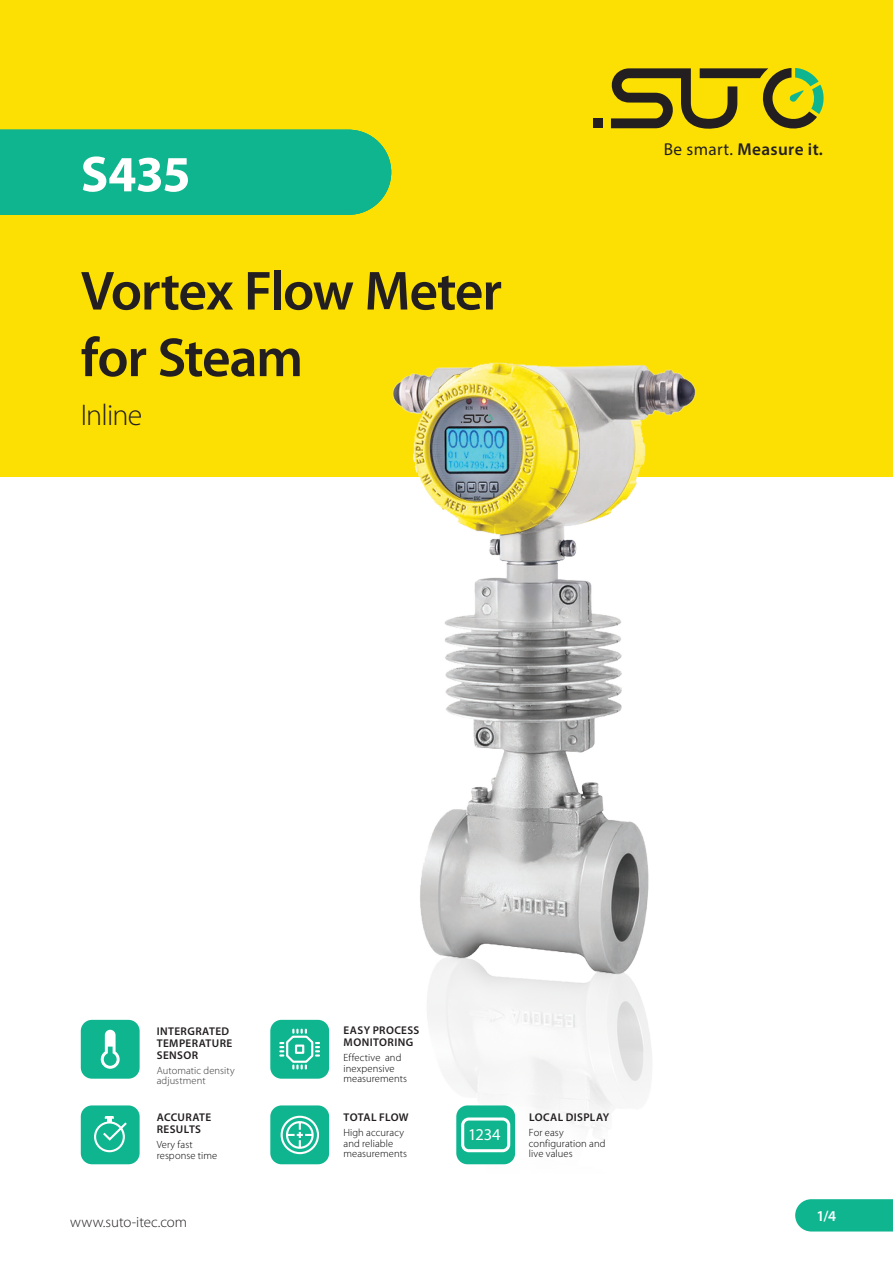
<style>
.page{position:relative;width:893px;height:1263px;background:#fff}
.page>*{position:absolute;margin:0;border:0;box-sizing:border-box;transform-origin:0 0}
.t1{font:600 55.5px/66.6px "Myriad Pro";letter-spacing:-.025em;color:#231f20}
.t2{font:700 51px "Myriad Pro";letter-spacing:-.005em;color:#fff}
.t3{font:300 30px "Myriad Pro";letter-spacing:-.03em;color:#231f20}
.t4{font:20.25px "Digital 7";color:#fff}
.t5{font:600 17.25px "Myriad Pro";letter-spacing:.02em;color:#231f20}
.t6{font:16.5px "Myriad Pro";color:#fff}
.t7{font:300 15px "Myriad Pro";color:#231f20}
.t8{font:600 15px "Myriad Pro";color:#fff}
.t9{font:600 11.25px/12px "Myriad Pro";letter-spacing:.035em;color:#231f20}
.t10{font:300 10.5px/10.5px "Myriad Pro";letter-spacing:.01em;color:#000}
.t11{font:300 10.5px/10.5px "Myriad Pro";letter-spacing:.01em;color:#353537}
.s1{font-weight:400}
</style>
<div class="page">
<svg style="left:795px;top:1199px;width:98px;height:32px;background:#18b893"></svg>
<div style="left:0;top:0;width:893px;height:476px;background:#fce004"></div>
<img style="left:295px;top:362px;width:485px;height:803px">
<svg style="left:611px;top:68px;width:213px;height:61px"></svg>
<div style="left:593px;top:118px;width:10px;height:10px;background:#231f20"></div>
<div style="left:0;top:130px;width:391px;height:85px;background:#0eb58f"></div>
<div style="left:81px;top:1020px;width:59px;height:59px;background:#0eb58f;border-radius:11px"></div>
<svg style="left:101px;top:1030px;width:19px;height:39px"></svg>
<div style="left:81px;top:1105px;width:59px;height:59px;background:#0eb58f;border-radius:11px"></div>
<svg style="left:94px;top:1117px;width:33px;height:36px"></svg>
<div style="left:270px;top:1020px;width:59px;height:59px;background:#0eb58f;border-radius:11px"></div>
<svg style="left:279px;top:1028px;width:41px;height:42px"></svg>
<div style="left:270px;top:1105px;width:59px;height:59px;background:#0eb58f;border-radius:11px"></div>
<svg style="left:280px;top:1115px;width:39px;height:39px"></svg>
<div style="left:456px;top:1105px;width:59px;height:59px;background:#0eb58f;border-radius:11px"></div>
<svg style="left:461px;top:1117px;width:49px;height:35px"></svg>
<div style="left:472px;top:1128px;width:32px;height:16px;background:#10b58d"></div>
<div style="left:468px;top:1128px;width:35px;height:20px;background:#10b58d"></div>
<h2 class="t2" style="left:81px;top:146px;width:111px">S435</h2>
<h2 class="t2" style="left:108px;top:146px;width:86px">600</h2>
<h1 class="t1" style="left:81px;top:258px;width:423px">Vortex Flow Meter for Steam</h1>
<h3 class="t3" style="left:81px;top:399px;width:63px">Inline</h3>
<h3 class="t5" style="left:664px;top:140px;width:161px"><span class="s1">Be smart.</span> Measure it.</h3>
<p class="t9" style="left:157px;top:1025px;width:77px">INTERGRATED<br>TEMPERATURE<br>SENSOR</p>
<p class="t11" style="left:157px;top:1065px;width:80px">Automatic density adjustment</p>
<p class="t9" style="left:157px;top:1112px;width:56px">ACCURATE<br>RESULTS</p>
<p class="t10" style="left:157px;top:1139px;width:62px">Very fast response time</p>
<h3 class="t7" style="left:70px;top:1213px;width:118px">www.suto-itec.com</h3>
<p class="t9" style="left:344px;top:1025px;width:77px">EASY PROCESS<br>MONITORING</p>
<p class="t10" style="left:344px;top:1052px;width:65px">Effective and inexpensive measurements</p>
<p class="t9" style="left:344px;top:1112px;width:67px">TOTAL FLOW</p>
<p class="t10" style="left:344px;top:1127px;width:65px">High accuracy and reliable measurements</p>
<h3 class="t4" style="left:468px;top:1126px;width:5px">1</h3>
<h3 class="t6" style="left:468px;top:1125px;width:34px">1234</h3>
<p class="t9" style="left:529px;top:1112px;width:82px">LOCAL DISPLAY</p>
<p class="t10" style="left:529px;top:1127px;width:78px">For easy configuration and live values</p>
<h3 class="t8" style="left:816px;top:1208px;width:21px">1/4</h3>
</div>
